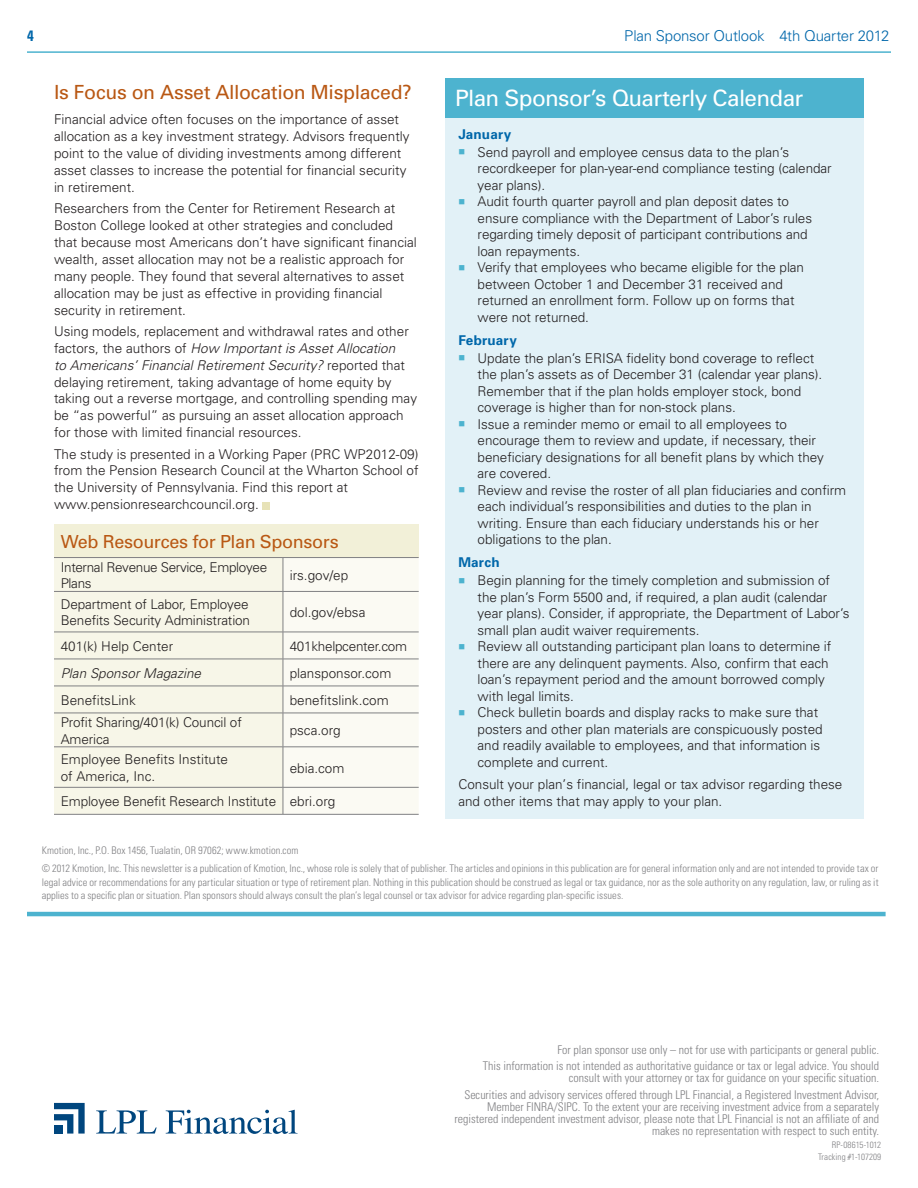
<style>
.page{position:relative;width:918px;height:1188px;background:#fff}
.page>*{position:absolute;margin:0;border:0;box-sizing:border-box;transform-origin:0 0}
.Headline{font:22.5px "Univers";letter-spacing:-.03em;color:#fff}
.Headline-2{font:19.5px "Univers";letter-spacing:-.01em;color:#b95814}
.Headline-3{font:18px "Univers";letter-spacing:-.02em;color:#b95814}
.RIM_-_headline{font:300 15px "Univers";letter-spacing:-.015em;color:#0067aa}
.RIM_-_headline-2{font:700 condensed 15px "Univers";color:#0067aa}
.Body_Copy{font:300 13.5px/16.5px "Univers";letter-spacing:-.005em;color:#231f20}
.Bullets_Calendar{font:300 13.5px/16.5px "Univers";color:#231f20}
.Body_Copy-2{font:300 13.5px/16.5px "Univers";letter-spacing:-.025em;color:#231f20}
.Month{font:700 13.5px "Univers";letter-spacing:.015em;color:#0067aa}
.Body_Copy-3{font:italic 300 13.5px "Univers";color:#231f20}
.t1{font:300 condensed 12px/12px "Univers";color:#808083;text-align:right}
.Disclaimer{font:300 condensed 10.5px/13.5px "Univers";letter-spacing:.005em;color:#808083;text-align:justify}
.Disclaimer-2{font:300 condensed 9px "Univers";letter-spacing:.005em;color:#808083}
.s1{font-style:italic}
</style>
<div class="page">
<hr style="left:27px;top:51px;width:864px;height:2px;background:#4db3cf">
<div style="left:54px;top:524px;width:365px;height:34px;background:#f2f0d8"></div>
<div style="left:54px;top:558px;width:229px;height:256px;background:#f7f6e8"></div>
<hr style="left:54px;top:557px;width:229px;height:1px;background:#808083">
<hr style="left:283px;top:557px;width:136px;height:1px;background:#808083">
<hr style="left:54px;top:591px;width:229px;height:1px;background:#808083">
<hr style="left:54px;top:632px;width:229px;height:1px;background:#808083">
<hr style="left:54px;top:659px;width:229px;height:1px;background:#808083">
<hr style="left:54px;top:686px;width:229px;height:1px;background:#808083">
<hr style="left:54px;top:713px;width:229px;height:1px;background:#808083">
<hr style="left:54px;top:747px;width:229px;height:1px;background:#808083">
<hr style="left:54px;top:787px;width:229px;height:1px;background:#808083">
<svg style="left:283px;top:558px;width:136px;height:256px"></svg>
<hr style="left:54px;top:814px;width:229px;height:1px;background:#808083">
<hr style="left:283px;top:814px;width:136px;height:1px;background:#808083">
<hr style="left:27px;top:912px;width:859px;height:4px;background:#4db3cf">
<div style="left:263px;top:502px;width:7px;height:7px;background:#e7e2b7"></div>
<div style="left:446px;top:78px;width:418px;height:40px;background:#4db3cf"></div>
<div style="left:446px;top:118px;width:418px;height:700px;background:#e2f1f7"></div>
<svg style="left:96px;top:1110px;width:61px;height:24px"></svg>
<svg style="left:166px;top:1110px;width:132px;height:24px"></svg>
<svg style="left:54px;top:1103px;width:31px;height:31px"></svg>
<div style="left:54px;top:1125px;width:8px;height:9px;background:#00467e"></div>
<p class="RIM_-_headline-2" style="left:27px;top:26px;width:8px">4</p>
<p class="RIM_-_headline" style="left:624px;top:26px;width:267px">Plan Sponsor Outlook 4th Quarter 2012</p>
<p class="Headline-2" style="left:54px;top:79px;width:359px">Is Focus on Asset Allocation Misplaced?</p>
<p class="Body_Copy" style="left:54px;top:111px;width:357px">Financial advice often focuses on the importance of asset allocation as a key investment strategy. Advisors frequently point to the value of dividing investments among different asset classes to increase the potential for financial security in retirement.</p>
<p class="Body_Copy" style="left:54px;top:200px;width:364px">Researchers from the Center for Retirement Research at Boston College looked at other strategies and concluded that because most Americans don’t have significant financial wealth, asset allocation may not be a realistic approach for many people. They found that several alternatives to asset allocation may be just as effective in providing financial security in retirement.</p>
<p class="Body_Copy" style="left:54px;top:322px;width:365px">Using models, replacement and withdrawal rates and other factors, the authors of <span class="s1">How Important is Asset Allocation<br>to Americans’ Financial Retirement Security?</span> reported that delaying retirement, taking advantage of home equity by taking out a reverse mortgage, and controlling spending may be “as powerful” as pursuing an asset allocation approach for those with limited financial resources.</p>
<p class="Body_Copy" style="left:54px;top:445px;width:366px">The study is presented in a Working Paper (PRC WP2012-09) from the Pension Research Council at the Wharton School of the University of Pennsylvania. Find this report at www.pensionresearchcouncil.org.</p>
<p class="Headline-3" style="left:61px;top:530px;width:279px">Web Resources for Plan Sponsors</p>
<p class="Body_Copy-2" style="left:61px;top:558px;width:208px">Internal Revenue Service, Employee<br>Plans</p>
<p class="Body_Copy" style="left:290px;top:567px;width:60px">irs.gov/ep</p>
<p class="Body_Copy" style="left:61px;top:595px;width:191px">Department of Labor, Employee<br>Benefits Security Administration</p>
<p class="Body_Copy" style="left:290px;top:604px;width:77px">dol.gov/ebsa</p>
<p class="Body_Copy" style="left:61px;top:637px;width:114px">401(k) Help Center</p>
<p class="Body_Copy" style="left:290px;top:637px;width:119px">401khelpcenter.com</p>
<p class="Body_Copy-3" style="left:61px;top:665px;width:142px">Plan Sponsor Magazine</p>
<p class="Body_Copy" style="left:290px;top:664px;width:103px">plansponsor.com</p>
<p class="Body_Copy" style="left:61px;top:691px;width:77px">BenefitsLink</p>
<p class="Body_Copy" style="left:290px;top:691px;width:101px">benefitslink.com</p>
<p class="Body_Copy" style="left:61px;top:714px;width:183px">Profit Sharing/401(k) Council of<br>America</p>
<p class="Body_Copy" style="left:290px;top:722px;width:53px">psca.org</p>
<p class="Body_Copy" style="left:61px;top:751px;width:169px">Employee Benefits Institute of America, Inc.</p>
<p class="Body_Copy" style="left:290px;top:759px;width:56px">ebia.com</p>
<p class="Body_Copy" style="left:61px;top:793px;width:217px">Employee Benefit Research Institute</p>
<p class="Body_Copy" style="left:290px;top:793px;width:47px">ebri.org</p>
<p class="Headline" style="left:455px;top:84px;width:350px">Plan Sponsor’s Quarterly Calendar</p>
<p class="Month" style="left:458px;top:125px;width:54px">January</p>
<p class="Body_Copy" style="left:478px;top:143px;width:356px">Send payroll and employee census data to the plan’s recordkeeper for plan-year-end compliance testing (calendar year plans).</p>
<p class="Body_Copy" style="left:478px;top:193px;width:336px">Audit fourth quarter payroll and plan deposit dates to ensure compliance with the Department of Labor’s rules regarding timely deposit of participant contributions and loan repayments.</p>
<p class="Body_Copy" style="left:478px;top:259px;width:328px">Verify that employees who became eligible for the plan between October 1 and December 31 received and returned an enrollment form. Follow up on forms that were not returned.</p>
<p class="Month" style="left:458px;top:331px;width:60px">February</p>
<p class="Body_Copy" style="left:478px;top:349px;width:346px">Update the plan’s ERISA fidelity bond coverage to reflect the plan’s assets as of December 31 (calendar year plans).<br>Remember that if the plan holds employer stock, bond coverage is higher than for non-stock plans.</p>
<p class="Body_Copy" style="left:478px;top:415px;width:348px">Issue a reminder memo or email to all employees to encourage them to review and update, if necessary, their beneficiary designations for all benefit plans by which they are covered.</p>
<p class="Body_Copy" style="left:478px;top:481px;width:370px">Review and revise the roster of all plan fiduciaries and confirm each individual’s responsibilities and duties to the plan in writing. Ensure than each fiduciary understands his or her obligations to the plan.</p>
<p class="Month" style="left:458px;top:554px;width:43px">March</p>
<p class="Body_Copy" style="left:478px;top:572px;width:373px">Begin planning for the timely completion and submission of the plan’s Form 5500 and, if required, a plan audit (calendar year plans). Consider, if appropriate, the Department of Labor’s small plan audit waiver requirements.</p>
<p class="Body_Copy" style="left:478px;top:638px;width:355px">Review all outstanding participant plan loans to determine if there are any delinquent payments. Also, confirm that each loan’s repayment period and the amount borrowed comply with legal limits.</p>
<p class="Body_Copy" style="left:478px;top:704px;width:347px">Check bulletin boards and display racks to make sure that posters and other plan materials are conspicuously posted and readily available to employees, and that information is complete and current.</p>
<p class="Bullets_Calendar" style="left:458px;top:776px;width:386px">Consult your plan’s financial, legal or tax advisor regarding these and other items that may apply to your plan.</p>
<p class="Disclaimer" style="left:42px;top:844px;width:258px">Kmotion, Inc., P.O. Box 1456, Tualatin, OR 97062; www.kmotion.com</p>
<p class="Disclaimer" style="left:42px;top:862px;width:838px">© 2012 Kmotion, Inc. This newsletter is a publication of Kmotion, Inc., whose role is solely that of publisher. The articles and opinions in this publication are for general information only and are not intended to provide tax or legal advice or recommendations for any particular situation or type of retirement plan. Nothing in this publication should be construed as legal or tax guidance, nor as the sole authority on any regulation, law, or ruling as it applies to a specific plan or situation. Plan sponsors should always consult the plan’s legal counsel or tax advisor for advice regarding plan-specific issues.</p>
<p class="t1" style="left:557px;top:1043px;width:323px">For plan sponsor use only – not for use with participants or general public.</p>
<p class="t1" style="left:483px;top:1060px;width:398px">This information is not intended as authoritative guidance or tax or legal advice. You should consult with your attorney or tax for guidance on your specific situation.</p>
<p class="t1" style="left:454px;top:1088px;width:426px">Securities and advisory services offered through LPL Financial, a Registered Investment Advisor, Member FINRA/SIPC. To the extent your are receiving investment advice from a separately registered independent investment advisor, please note that LPL Financial is not an affiliate of and makes no representation with respect to such entity.</p>
<p class="Disclaimer-2" style="left:832px;top:1139px;width:51px">RP-08615-1012</p>
<p class="Disclaimer-2" style="left:818px;top:1151px;width:65px">Tracking #1-107209</p>
</div>
